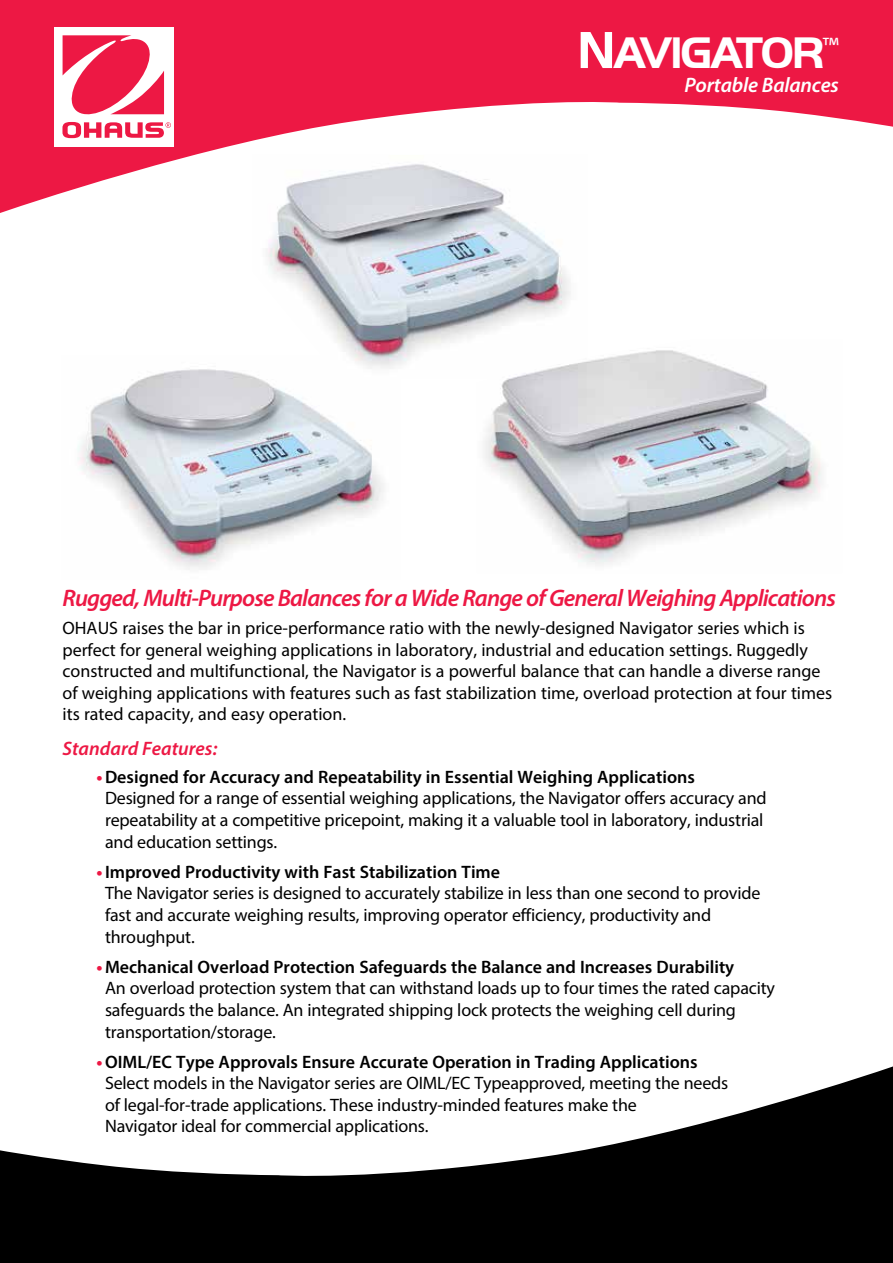
<style>
.page{position:relative;width:893px;height:1263px;background:#fff}
.page>*{position:absolute;margin:0;border:0;box-sizing:border-box;transform-origin:0 0}
.t1{font:700 45.9px "Handel Got D";letter-spacing:-.05em;color:#fff}
.t2{font:italic 600 24px "Myriad Pro";letter-spacing:-.035em;color:#ed1844}
.t3{font:italic 600 21px "Myriad Pro";letter-spacing:-.01em;color:#fff}
.t4{font:italic 600 19.5px "Myriad Pro";color:#ed1844}
.t5{font:18px/21.6px "Myriad Pro";letter-spacing:-.01em;color:#000}
.s1{font-size:54px}
.s2{font-weight:700;color:#ed1844}
.s3{font-weight:600}
</style>
<div class="page">
<svg style="left:0;top:0;width:893px;height:213px;fill:#ed1844"></svg>
<div style="left:54px;top:27px;width:120px;height:119px;background:#fff"></div>
<svg style="left:62px;top:35px;width:109px;height:103px"></svg>
<svg style="left:0;top:1066px;width:893px;height:197px;fill:#000"></svg>
<img style="left:77px;top:369px;width:307px;height:201px">
<img style="left:253px;top:155px;width:335px;height:223px">
<img style="left:477px;top:339px;width:345px;height:226px">
<h1 class="t1" style="left:577px;top:27px;width:263px"><span class="s1">N</span>AVIGATOR<sup>™</sup></h1>
<p class="t3" style="left:685px;top:72px;width:156px">Portable Balances</p>
<h2 class="t2" style="left:63px;top:583px;width:775px">Rugged, Multi-Purpose Balances for a Wide Range of General Weighing Applications</h2>
<p class="t5" style="left:63px;top:617px;width:771px">OHAUS raises the bar in price-performance ratio with the newly-designed Navigator series which is perfect for general weighing applications in laboratory, industrial and education settings. Ruggedly constructed and multifunctional, the Navigator is a powerful balance that can handle a diverse range of weighing applications with features such as fast stabilization time, overload protection at four times its rated capacity, and easy operation.</p>
<p class="t4" style="left:63px;top:736px;width:156px">Standard Features:</p>
<p class="t5" style="left:105px;top:766px;width:663px;text-indent:-8px"><span class="s2">•</span><span class="s3">Designed for Accuracy and Repeatability in Essential Weighing Applications </span>Designed for a range of essential weighing applications, the Navigator offers accuracy and repeatability at a competitive pricepoint, making it a valuable tool in laboratory, industrial and education settings.</p>
<p class="t5" style="left:105px;top:861px;width:657px;text-indent:-8px"><span class="s2">•</span><span class="s3">Improved Productivity with Fast Stabilization Time<br></span>The Navigator series is designed to accurately stabilize in less than one second to provide fast and accurate weighing results, improving operator efficiency, productivity and throughput.</p>
<p class="t5" style="left:105px;top:955px;width:671px;text-indent:-8px"><span class="s2">•</span><span class="s3">Mechanical Overload Protection Safeguards the Balance and Increases Durability<br></span>An overload protection system that can withstand loads up to four times the rated capacity safeguards the balance. An integrated shipping lock protects the weighing cell during transportation/storage.</p>
<p class="t5" style="left:105px;top:1050px;width:625px;text-indent:-8px"><span class="s2">•</span><span class="s3">OIML/EC Type Approvals Ensure Accurate Operation in Trading Applications </span>Select models in the Navigator series are OIML/EC Typeapproved, meeting the needs of legal-for-trade applications. These industry-minded features make the<br>Navigator ideal for commercial applications.</p>
</div>
